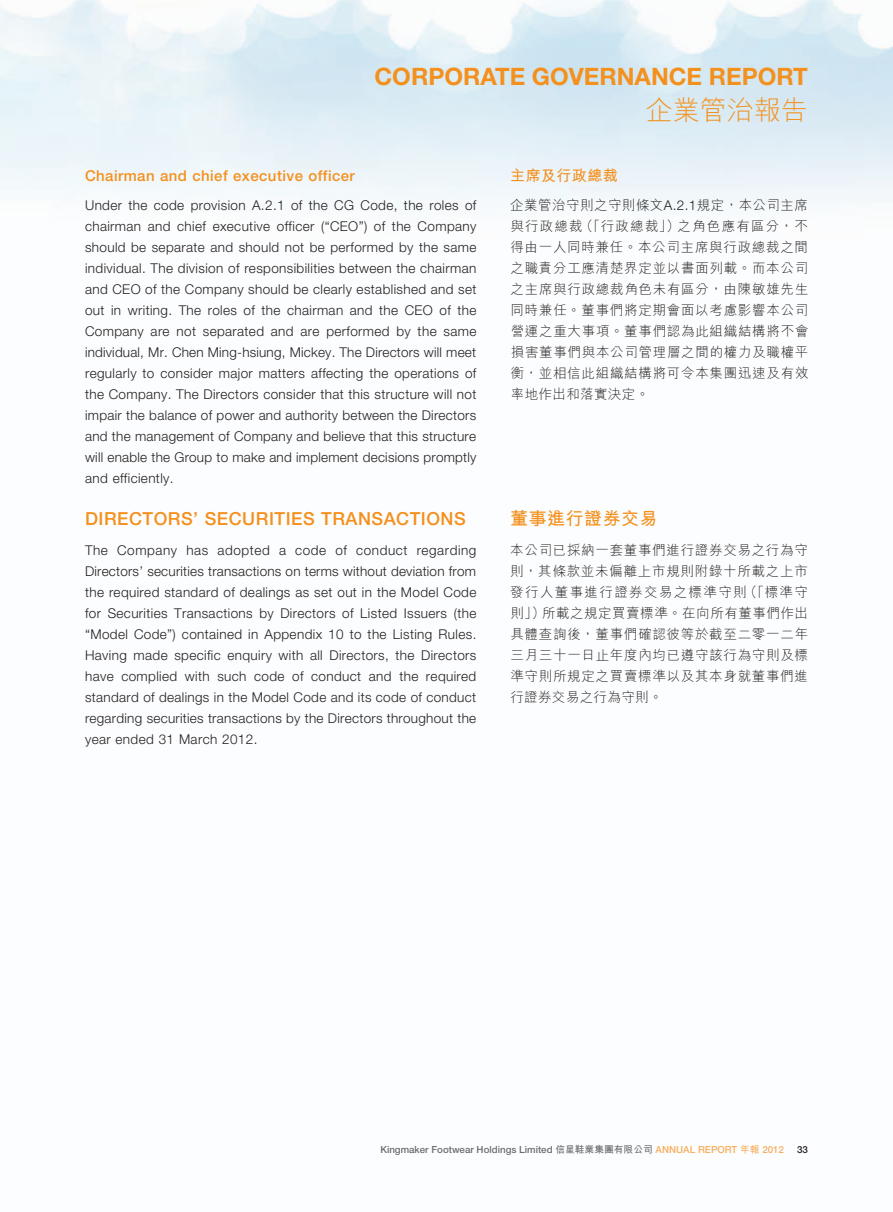
<style>
.page{position:relative;width:893px;height:1212px;background:#fff}
.page>*{position:absolute;margin:0;border:0;box-sizing:border-box;transform-origin:0 0}
.t1{font:300 27px "M Hei HK";color:#f4901d}
.t2{font:700 24px "Helvetica Neue LT Std";color:#f4901d}
.t3{font:500 18px "Helvetica Neue LT Std";color:#f4901d}
.t4{font:700 18px "M Hei HK";letter-spacing:.03em;color:#f4901d}
.t5{font:500 15px "Helvetica Neue LT Std";letter-spacing:.03em;color:#f4901d}
.t6{font:700 15px "M Hei HK";letter-spacing:.03em;color:#f4901d}
.t7{font:300 13.5px/21px "Helvetica Neue LT Std";letter-spacing:.02em;color:#231f20;text-align:justify}
.t8{font:300 13.5px/21px "M Hei HK";letter-spacing:.05em;color:#231f20;text-align:justify}
.t9{font:500 9.75px "Helvetica Neue LT Std";color:#6c6d70}
.t10{font:500 9.75px "Helvetica Neue LT Std";color:#231f20}
.s1{font-family:"Helvetica Neue LT Std"}
.s2{font-family:"M Hei HK";font-weight:700}
.s3{color:#f8ae5e}
.s4{font-family:"M Hei HK";font-weight:700;color:#f8ae5e}
</style>
<div class="page">
<h2 class="t2" style="left:375px;top:62px;width:435px">CORPORATE GOVERNANCE REPORT</h2>
<h1 class="t1" style="left:646px;top:91px;width:163px">企業管治報告</h1>
<p class="t5" style="left:85px;top:167px;width:271px">Chairman and chief executive officer</p>
<p class="t7" style="left:85px;top:195px;width:393px">Under the code provision A.2.1 of the CG Code, the roles of chairman and chief executive officer (“CEO”) of the Company should be separate and should not be performed by the same individual. The division of responsibilities between the chairman and CEO of the Company should be clearly established and set out in writing. The roles of the chairman and the CEO of the Company are not separated and are performed by the same individual, Mr. Chen Ming-hsiung, Mickey. The Directors will meet regularly to consider major matters affecting the operations of the Company. The Directors consider that this structure will not impair the balance of power and authority between the Directors and the management of Company and believe that this structure will enable the Group to make and implement decisions promptly and efficiently.</p>
<h3 class="t3" style="left:85px;top:508px;width:27px">Directors</h3>
<h3 class="t3" style="left:193px;top:508px;width:36px">’ Securities</h3>
<h3 class="t3" style="left:321px;top:508px;width:25px">Transactions</h3>
<p class="t7" style="left:85px;top:539px;width:393px">The Company has adopted a code of conduct regarding Directors’ securities transactions on terms without deviation from the required standard of dealings as set out in the Model Code for Securities Transactions by Directors of Listed Issuers (the “Model Code”) contained in Appendix 10 to the Listing Rules.<br>Having made specific enquiry with all Directors, the Directors have complied with such code of conduct and the required standard of dealings in the Model Code and its code of conduct regarding securities transactions by the Directors throughout the year ended 31 March 2012.</p>
<p class="t6" style="left:510px;top:164px;width:109px">主席及行政總裁</p>
<p class="t8" style="left:510px;top:194px;width:300px">企業管治守則之守則條文<span class="s1">A.2.1</span>規定，本公司主席與行政總裁（「行政總裁」）之角色應有區分，不得由一人同時兼任。本公司主席與行政總裁之間之職責分工應清楚界定並以書面列載。而本公司之主席與行政總裁角色未有區分，由陳敏雄先生同時兼任。董事們將定期會面以考慮影響本公司營運之重大事項。董事們認為此組織結構將不會損害董事們與本公司管理層之間的權力及職權平衡，並相信此組織結構將可令本集團迅速及有效率地作出和落實決定。</p>
<h3 class="t4" style="left:510px;top:506px;width:149px">董事進行證券交易</h3>
<p class="t8" style="left:510px;top:539px;width:299px">本公司已採納一套董事們進行證券交易之行為守則，其條款並未偏離上市規則附錄十所載之上市發行人董事進行證券交易之標準守則（「標準守則」）所載之規定買賣標準。在向所有董事們作出具體查詢後，董事們確認彼等於截至二零一二年三月三十一日止年度內均已遵守該行為守則及標準守則所規定之買賣標準以及其本身就董事們進行證券交易之行為守則。</p>
<p class="t9" style="left:380px;top:1144px;width:405px">Kingmaker Footwear Holdings Limited <span class="s2">信星鞋業集團有限公司</span> <span class="s3">ANNUAL REPORT</span> <span class="s4">年報</span> <span class="s3">2012</span></p>
<p class="t10" style="left:797px;top:1144px;width:12px">33</p>
</div>
